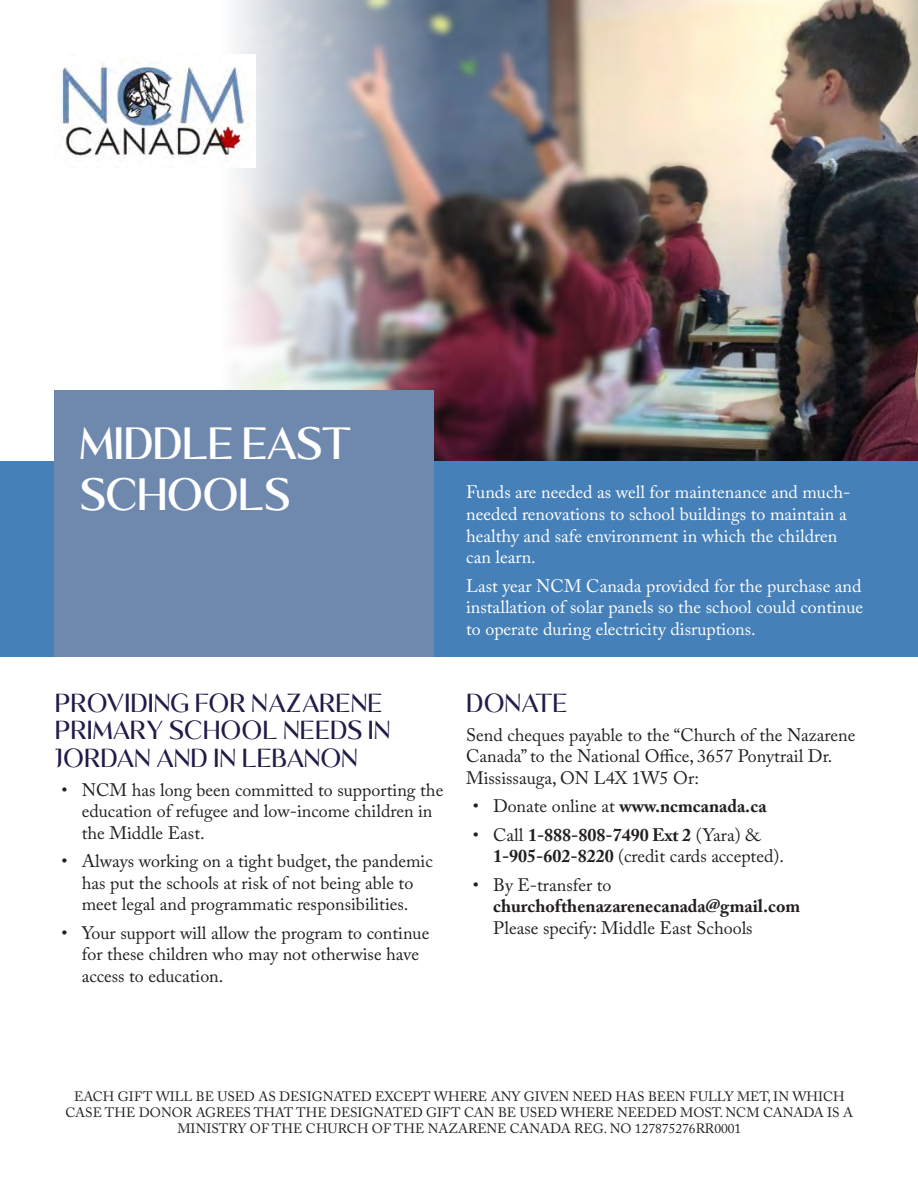
<style>
.page{position:relative;width:918px;height:1188px;background:#fff}
.page>*{position:absolute;margin:0;border:0;box-sizing:border-box;transform-origin:0 0}
.Heading{font:28.5px "Kalista Serif";color:#fff}
.t1{font:18px/21.6px "Adobe Caslon Pro";color:#231f20}
.t2{font:18px/21.6px "Adobe Caslon Pro";color:#fff}
.t3{font:700 18px "Adobe Caslon Pro";color:#231f20}
.t4{font:300 16.5px "Kalista Serif";color:#201c48}
.t5{font:13.5px/16.2px "Adobe Caslon Pro";color:#231f20;text-align:center}
.s1{font-weight:400}
.s2{font-weight:700}
</style>
<div class="page">
<img style="left:494px;top:0;width:424px;height:461px">
<img style="left:54px;top:0;width:440px;height:461px">
<div style="left:0;top:461px;width:918px;height:196px;background:#4680b8"></div>
<div style="left:55px;top:390px;width:379px;height:267px;background:#6f88ad"></div>
<img style="left:55px;top:54px;width:200px;height:114px">
<p class="Heading" style="left:80px;top:432px;width:272px">MIDDLE EAST</p>
<p class="Heading" style="left:80px;top:484px;width:212px">SCHOOLS</p>
<p class="t4" style="left:55px;top:697px;width:329px">PROVIDING FOR NAZARENE</p>
<p class="t4" style="left:55px;top:724px;width:337px">PRIMARY SCHOOL NEEDS IN</p>
<p class="t4" style="left:55px;top:752px;width:305px">JORDAN AND IN LEBANON</p>
<p class="t1" style="left:82px;top:779px;width:363px;text-indent:-20px">• NCM has long been committed to supporting the education of refugee and low-income children in the Middle East.</p>
<p class="t1" style="left:62px;top:850px;width:373px;text-align:center">• Always working on a tight budget, the pandemic has put the schools at risk of not being able to meet legal and programmatic responsibilities.</p>
<p class="t1" style="left:82px;top:922px;width:349px;text-indent:-20px">• Your support will allow the program to continue for these children who may not otherwise have access to education.</p>
<p class="t2" style="left:466px;top:481px;width:386px">Funds are needed as well for maintenance and much&shy;needed renovations to school buildings to maintain a healthy and safe environment in which the children can learn.</p>
<p class="t2" style="left:466px;top:575px;width:399px;text-align:justify">Last year NCM Canada provided for the purchase and installation of solar panels so the school could continue to operate during electricity disruptions.</p>
<p class="t4" style="left:466px;top:697px;width:103px">DONATE</p>
<p class="t1" style="left:466px;top:724px;width:391px">Send cheques payable to the “Church of the Nazarene<br>Canada” to the National Office, 3657 Ponytrail Dr.<br>Mississauga, ON L4X 1W5 Or:</p>
<p class="t3" style="left:473px;top:795px;width:295px"><span class="s1">• Donate online at</span> www.ncmcanada.ca</p>
<p class="t1" style="left:493px;top:824px;width:292px;text-indent:-20px">• Call <span class="s2">1-888-808-7490 Ext 2</span> (Yara) &amp;<br><span class="s2">1-905-602-8220</span> (credit cards accepted).</p>
<p class="t1" style="left:493px;top:874px;width:309px;text-indent:-20px">• By E-transfer to <span class="s2">churchofthenazarenecanada@gmail.com<br></span>Please specify: Middle East Schools</p>
<p class="t5" style="left:66px;top:1088px;width:789px">EACH GIFT WILL BE USED AS DESIGNATED EXCEPT WHERE ANY GIVEN NEED HAS BEEN FULLY MET, IN WHICH<br>CASE THE DONOR AGREES THAT THE DESIGNATED GIFT CAN BE USED WHERE NEEDED MOST. NCM CANADA IS A<br>MINISTRY OF THE CHURCH OF THE NAZARENE CANADA REG. NO 127875276RR0001</p>
</div>
